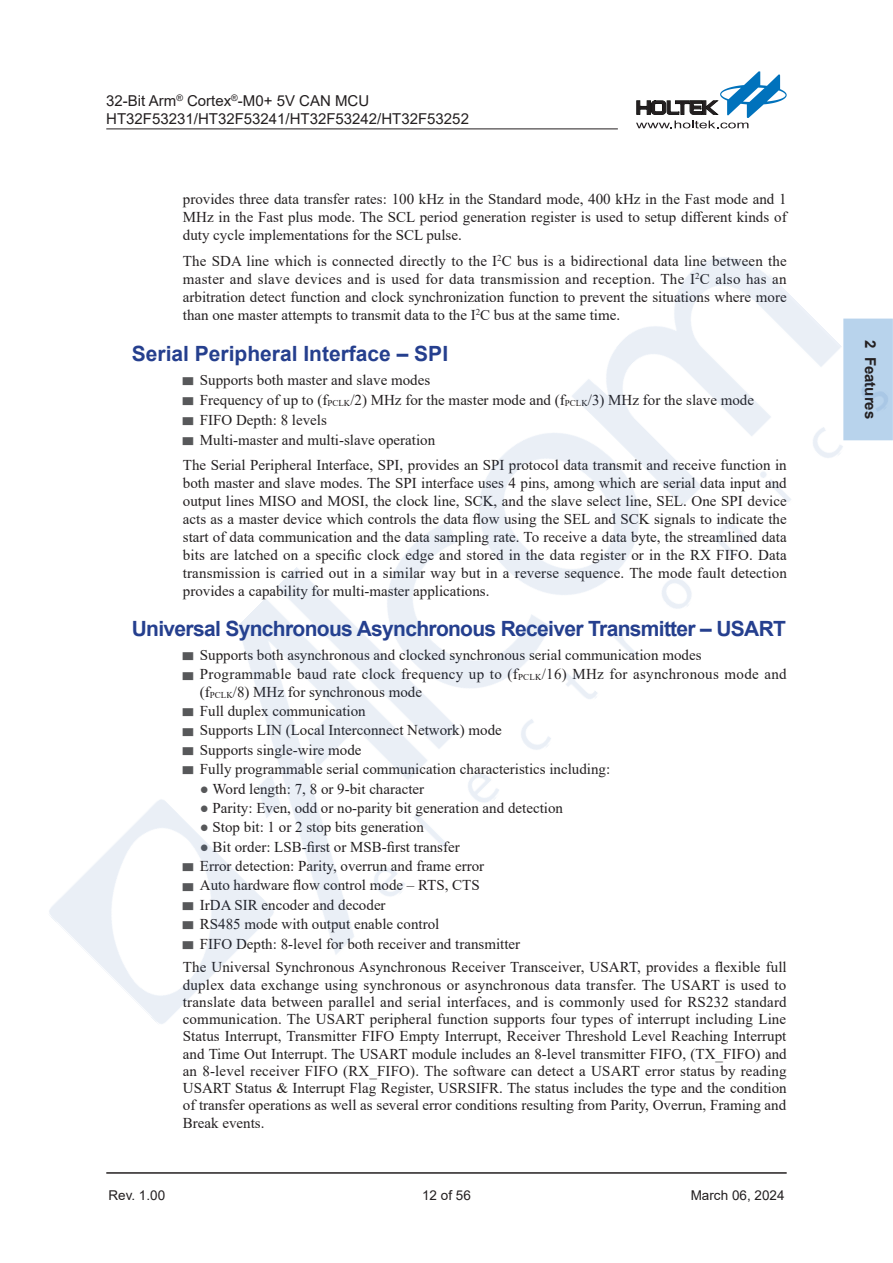
<style>
.page{position:relative;width:893px;height:1263px;background:#fff}
.page>*{position:absolute;margin:0;border:0;box-sizing:border-box;transform-origin:0 0}
._02_中标{font:700 21px "Arial";letter-spacing:-.03em;color:#253f8e}
._02_中标-2{font:700 21px "Arial";color:#253f8e}
._06_內文{font:15px/18px "Times New Roman";color:#231f20;text-align:justify}
._06_內文-2{font:15px/17.2px "Times New Roman";letter-spacing:.02em;color:#231f20}
.t1{font:15px/18px "Arial";color:#231f20}
.t2{font:700 15px "Arial";color:#231f20}
.t3{font:13.5px "Arial";color:#231f20}
.s1{font-family:"P Ming Li U";font-size:10.5px;color:#57585a}
.s2{font-size:9px}
.s3{color:#57585a}
</style>
<div class="page">
<svg style="left:636px;top:71px;width:151px;height:57px"></svg>
<hr style="left:106px;top:1172px;width:681px;height:2px;background:#231f20">
<hr style="left:106px;top:129px;width:512px;height:1px;background:#231f20">
<img style="left:49px;top:257px;width:844px;height:767px">
<p class="t1" style="left:106px;top:92px;width:364px">32-Bit Arm<sup>®</sup> Cortex<sup>®</sup>-M0+ 5V CAN MCU<br>HT32F53231/HT32F53241/HT32F53242/HT32F53252</p>
<p class="_06_內文" style="left:183px;top:189px;width:605px">provides three data transfer rates: 100 kHz in the Standard mode, 400 kHz in the Fast mode and 1<br>MHz in the Fast plus mode. The SCL period generation register is used to setup different kinds of duty cycle implementations for the SCL pulse.</p>
<p class="_06_內文" style="left:183px;top:252px;width:605px">The SDA line which is connected directly to the I<sup>2</sup>C bus is a bidirectional data line between the master and slave devices and is used for data transmission and reception. The I<sup>2</sup>C also has an arbitration detect function and clock synchronization function to prevent the situations where more than one master attempts to transmit data to the I<sup>2</sup>C bus at the same time.</p>
<p class="_02_中标-2" style="left:132px;top:339px;width:318px">Serial Peripheral Interface – SPI</p>
<p class="_06_內文" style="left:183px;top:370px;width:249px"><span class="s1">▆</span> Supports both master and slave modes</p>
<p class="_06_內文" style="left:183px;top:390px;width:573px"><span class="s1">▆</span> Frequency of up to (f<span class="s2">PCLK</span>/2) MHz for the master mode and (f<span class="s2">PCLK</span>/3) MHz for the slave mode</p>
<p class="_06_內文" style="left:183px;top:411px;width:146px"><span class="s1">▆</span> FIFO Depth: 8 levels</p>
<p class="_06_內文" style="left:183px;top:431px;width:254px"><span class="s1">▆</span> Multi-master and multi-slave operation</p>
<p class="_06_內文" style="left:183px;top:455px;width:605px">The Serial Peripheral Interface, SPI, provides an SPI protocol data transmit and receive function in both master and slave modes. The SPI interface uses 4 pins, among which are serial data input and output lines MISO and MOSI, the clock line, SCK, and the slave select line, SEL. One SPI device acts as a master device which controls the data flow using the SEL and SCK signals to indicate the start of data communication and the data sampling rate. To receive a data byte, the streamlined data bits are latched on a specific clock edge and stored in the data register or in the RX FIFO. Data transmission is carried out in a similar way but in a reverse sequence. The mode fault detection provides a capability for multi-master applications.</p>
<p class="_02_中标" style="left:132px;top:614px;width:656px">Universal Synchronous Asynchronous Receiver Transmitter – USART</p>
<p class="_06_內文" style="left:183px;top:645px;width:520px"><span class="s1">▆</span> Supports both asynchronous and clocked synchronous serial communication modes</p>
<p class="_06_內文-2" style="left:200px;top:665px;width:588px;text-indent:-17px"><span class="s1">▆</span> Programmable baud rate clock frequency up to (f<span class="s2">PCLK</span>/16) MHz for asynchronous mode and (f<span class="s2">PCLK</span>/8) MHz for synchronous mode</p>
<p class="_06_內文" style="left:183px;top:701px;width:184px"><span class="s1">▆</span> Full duplex communication</p>
<p class="_06_內文" style="left:183px;top:721px;width:321px"><span class="s1">▆</span> Supports LIN (Local Interconnect Network) mode</p>
<p class="_06_內文" style="left:183px;top:740px;width:180px"><span class="s1">▆</span> Supports single-wire mode</p>
<p class="_06_內文" style="left:183px;top:760px;width:429px"><span class="s1">▆</span> Fully programmable serial communication characteristics including:</p>
<p class="_06_內文" style="left:200px;top:779px;width:226px"><span class="s3">●</span> Word length: 7, 8 or 9-bit character</p>
<p class="_06_內文" style="left:200px;top:798px;width:365px"><span class="s3">●</span> Parity: Even, odd or no-parity bit generation and detection</p>
<p class="_06_內文" style="left:200px;top:818px;width:226px"><span class="s3">●</span> Stop bit: 1 or 2 stop bits generation</p>
<p class="_06_內文" style="left:200px;top:837px;width:261px"><span class="s3">●</span> Bit order: LSB-first or MSB-first transfer</p>
<p class="_06_內文" style="left:183px;top:856px;width:303px"><span class="s1">▆</span> Error detection: Parity, overrun and frame error</p>
<p class="_06_內文" style="left:183px;top:876px;width:298px"><span class="s1">▆</span> Auto hardware flow control mode – RTS, CTS</p>
<p class="_06_內文" style="left:183px;top:895px;width:204px"><span class="s1">▆</span> IrDA SIR encoder and decoder</p>
<p class="_06_內文" style="left:183px;top:915px;width:258px"><span class="s1">▆</span> RS485 mode with output enable control</p>
<p class="_06_內文" style="left:183px;top:934px;width:339px"><span class="s1">▆</span> FIFO Depth: 8-level for both receiver and transmitter</p>
<p class="_06_內文" style="left:183px;top:958px;width:605px;line-height:17.2px">The Universal Synchronous Asynchronous Receiver Transceiver, USART, provides a flexible full duplex data exchange using synchronous or asynchronous data transfer. The USART is used to translate data between parallel and serial interfaces, and is commonly used for RS232 standard communication. The USART peripheral function supports four types of interrupt including Line Status Interrupt, Transmitter FIFO Empty Interrupt, Receiver Threshold Level Reaching Interrupt and Time Out Interrupt. The USART module includes an 8-level transmitter FIFO, (TX_FIFO) and an 8-level receiver FIFO (RX_FIFO). The software can detect a USART error status by reading USART Status &amp; Interrupt Flag Register, USRSIFR. The status includes the type and the condition of transfer operations as well as several error conditions resulting from Parity, Overrun, Framing and Break events.</p>
<p class="t3" style="left:108px;top:1186px;width:58px">Rev. 1.00</p>
<p class="t3" style="left:422px;top:1186px;width:50px">12 of 56</p>
<p class="t3" style="left:691px;top:1186px;width:95px">March 06, 2024</p>
<p class="t2" style="left:881px;top:340px;width:81px;rotate:90deg">2 Features</p>
</div>
